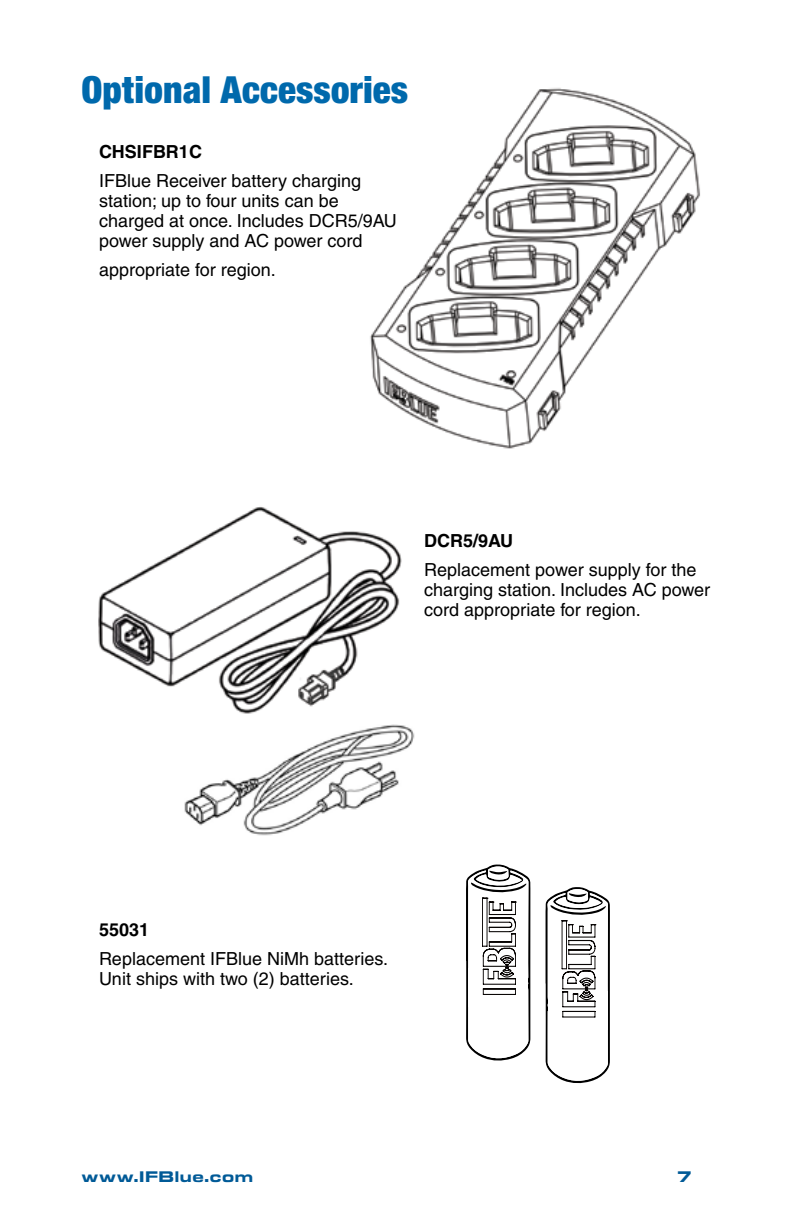
<style>
.page{position:relative;width:792px;height:1224px;background:#fff}
.page>*{position:absolute;margin:0;border:0;box-sizing:border-box;transform-origin:0 0}
.t1{font:900 condensed 40px "Sans";color:#0069ac}
.t2{font:18px/20px "Helvetica";color:#000}
.t3{font:700 18px "Helvetica";color:#000}
.t4{font:900 16px "Eurostile Extended";color:#005a97}
</style>
<div class="page">
<img style="left:370px;top:88px;width:330px;height:361px">
<img style="left:98px;top:507px;width:304px;height:207px">
<img style="left:184px;top:724px;width:231px;height:111px">
<svg style="left:466px;top:865px;width:64px;height:196px"></svg>
<svg style="left:546px;top:887px;width:64px;height:196px"></svg>
<h1 class="t1" style="left:81px;top:65px;width:329px">Optional Accessories</h1>
<p class="t3" style="left:99px;top:140px;width:104px">CHSIFBR1C</p>
<p class="t2" style="left:99px;top:170px;width:299px">IFBlue Receiver battery charging station; up to four units can be charged at once. Includes DCR5/9AU power supply and AC power cord</p>
<p class="t2" style="left:99px;top:259px;width:178px">appropriate for region.</p>
<p class="t3" style="left:424px;top:529px;width:91px">DCR5/9AU</p>
<p class="t2" style="left:424px;top:560px;width:288px">Replacement power supply for the charging station. Includes AC power cord appropriate for region.</p>
<p class="t3" style="left:99px;top:919px;width:52px">55031</p>
<p class="t2" style="left:99px;top:949px;width:291px">Replacement IFBlue NiMh batteries.<br>Unit ships with two (2) batteries.</p>
<p class="t4" style="left:81px;top:1168px;width:174px">www.IFBlue.com</p>
<p class="t4" style="left:677px;top:1168px;width:17px">7</p>
</div>
